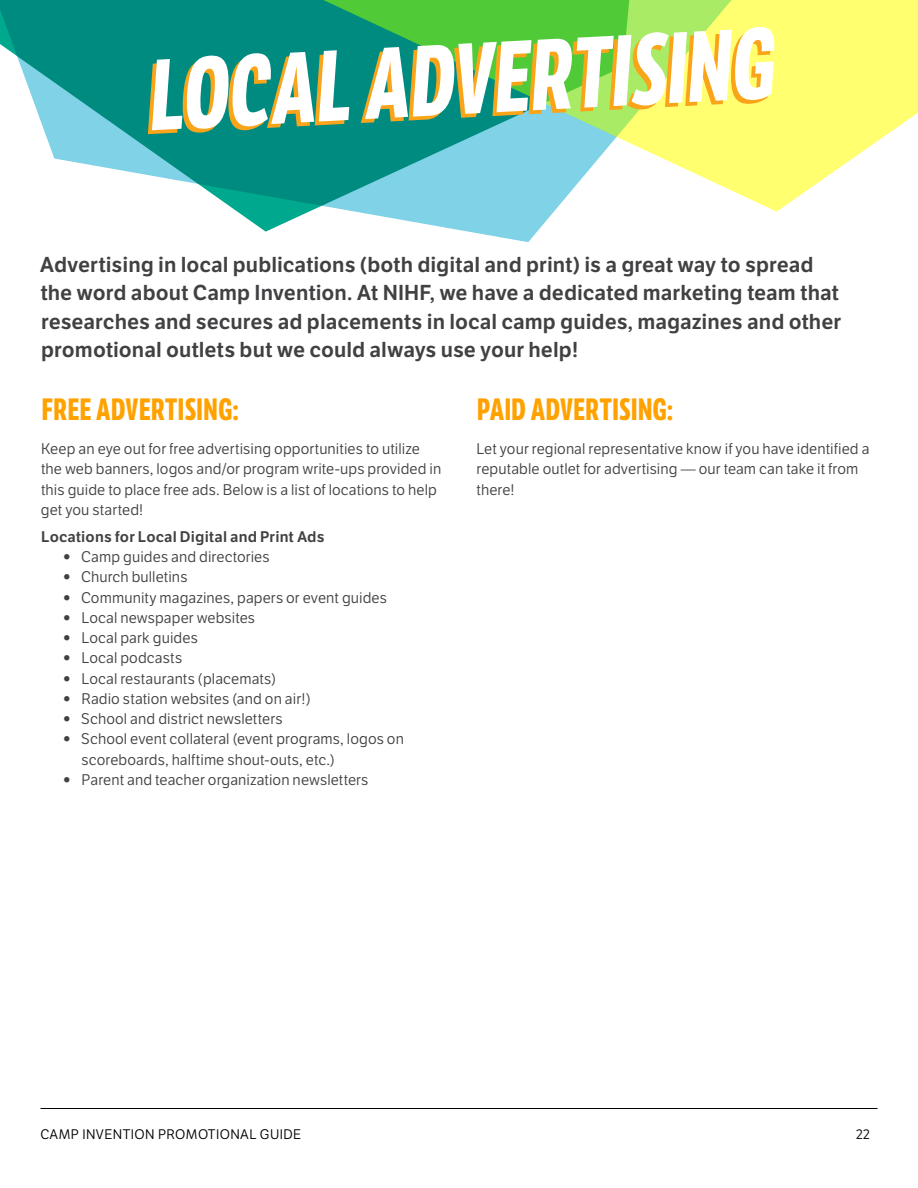
<style>
.page{position:relative;width:918px;height:1188px;background:#fff}
.page>*{position:absolute;margin:0;border:0;box-sizing:border-box;transform-origin:0 0}
.t1{font:700 97.5px "LFT Etica Compressed";color:#fff;scale:.95 1}
.t2{font:700 30px "LFT Etica Compressed";letter-spacing:.015em;color:#ffa200}
.t3{font:21px/28.5px "LFT Etica SB";color:#414042}
.t4{font:15px/20.2px "LFT Etica";letter-spacing:.005em;color:#414042}
.t5{font:15px "LFT Etica SB";letter-spacing:.01em;color:#414042}
.t6{font:13.5px "LFT Etica";letter-spacing:.03em;color:#000}
.s1{font-family:"Avenir Next";font-weight:500}
</style>
<div class="page">
<svg style="left:0;top:0;width:554px;height:232px"></svg>
<svg style="left:178px;top:0;width:740px;height:212px;background:#82cc8a"></svg>
<hr style="left:40px;top:1108px;width:838px;height:1px;background:#000">
<h1 class="t1" style="left:144px;top:38px;width:660px;rotate:-3deg">LOCAL ADVERTISING</h1>
<p class="t3" style="left:40px;top:250px;width:803px">Advertising in local publications (both digital and print) is a great way to spread the word about Camp Invention. At NIHF, we have a dedicated marketing team that researches and secures ad placements in local camp guides, magazines and other promotional outlets but we could always use your help!</p>
<h2 class="t2" style="left:42px;top:392px;width:198px">FREE ADVERTISING:</h2>
<p class="t4" style="left:41px;top:439px;width:402px">Keep an eye out for free advertising opportunities to utilize the web banners, logos and/or program write-ups provided in this guide to place free ads. Below is a list of locations to help get you started!</p>
<p class="t5" style="left:41px;top:527px;width:285px">Locations for Local Digital and Print Ads</p>
<p class="t4" style="left:63px;top:547px;width:208px"><span class="s1">•</span> Camp guides and directories</p>
<p class="t4" style="left:63px;top:567px;width:126px"><span class="s1">•</span> Church bulletins</p>
<p class="t4" style="left:63px;top:588px;width:325px"><span class="s1">•</span> Community magazines, papers or event guides</p>
<p class="t4" style="left:63px;top:608px;width:193px"><span class="s1">•</span> Local newspaper websites</p>
<p class="t4" style="left:63px;top:628px;width:136px"><span class="s1">•</span> Local park guides</p>
<p class="t4" style="left:63px;top:648px;width:121px"><span class="s1">•</span> Local podcasts</p>
<p class="t4" style="left:63px;top:669px;width:214px"><span class="s1">•</span> Local restaurants (placemats)</p>
<p class="t4" style="left:63px;top:689px;width:249px"><span class="s1">•</span> Radio station websites (and on air!)</p>
<p class="t4" style="left:63px;top:709px;width:221px"><span class="s1">•</span> School and district newsletters</p>
<p class="t4" style="left:82px;top:729px;width:324px;text-indent:-18px"><span class="s1">•</span> School event collateral (event programs, logos on scoreboards, halftime shout-outs, etc.)</p>
<p class="t4" style="left:63px;top:770px;width:307px"><span class="s1">•</span> Parent and teacher organization newsletters</p>
<h2 class="t2" style="left:477px;top:392px;width:197px">PAID ADVERTISING:</h2>
<p class="t4" style="left:476px;top:439px;width:395px">Let your regional representative know if you have identified a reputable outlet for advertising — our team can take it from there!</p>
<p class="t6" style="left:40px;top:1126px;width:262px">CAMP INVENTION PROMOTIONAL GUIDE</p>
<p class="t6" style="left:856px;top:1126px;width:15px">22</p>
</div>
